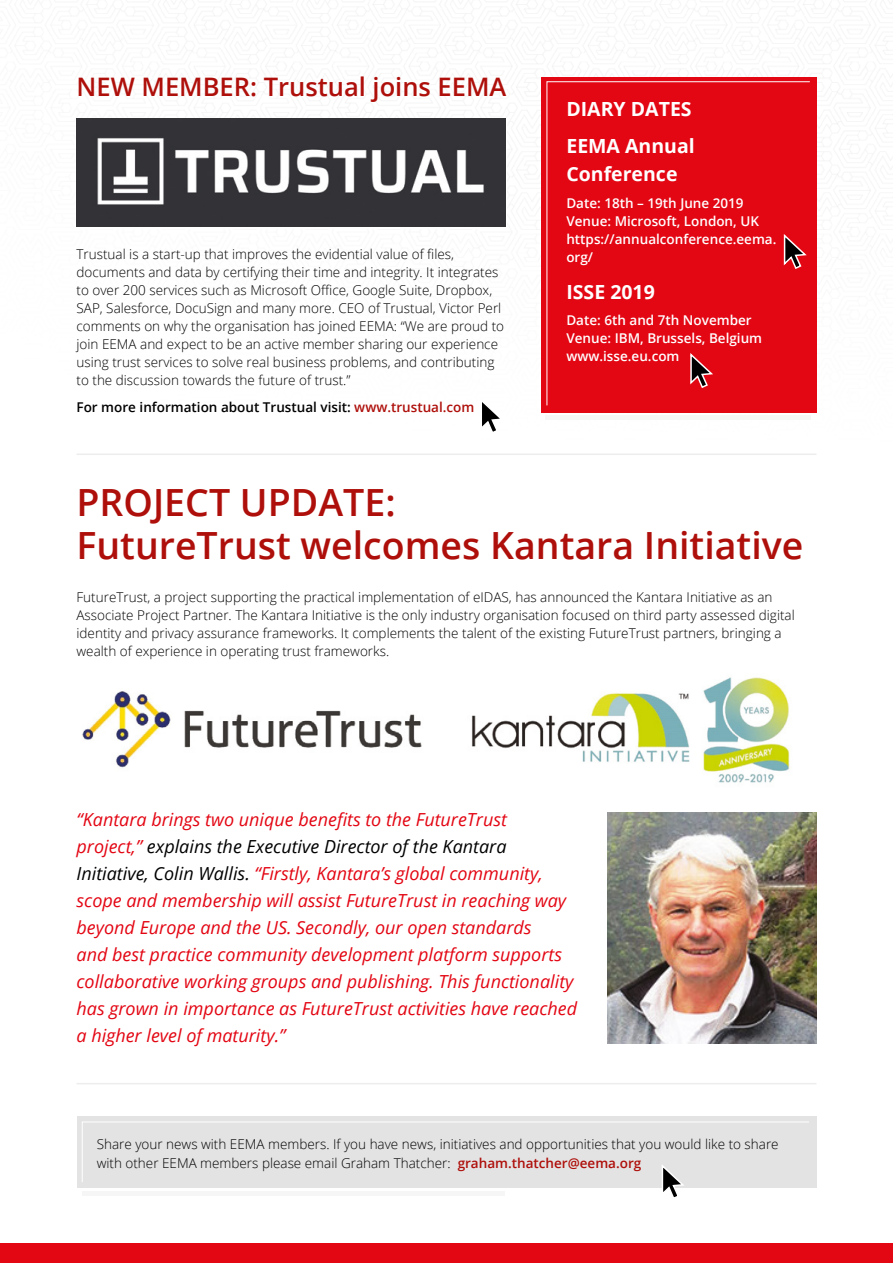
<style>
.page{position:relative;width:893px;height:1263px;background:#fff}
.page>*{position:absolute;margin:0;border:0;box-sizing:border-box;transform-origin:0 0}
.t1{font:600 37.5px/43.5px "Open Sans";color:#ae0f0a}
.t2{font:600 25.5px "Open Sans";color:#ae0f0a}
.t3{font:700 19.5px/37px "Open Sans";color:#fff}
.t4{font:italic 18px/27px "Open Sans";color:#e30613}
.t5{font:300 13.5px/18px "Open Sans";color:#000}
.t6{font:600 13.5px/18px "Open Sans";color:#fff}
.t7{font:600 13.5px "Open Sans";color:#000}
.s1{color:#ae0f0a}
.s2{color:#000}
.s3{font-weight:600;color:#ae0f0a}
</style>
<div class="page">
<div style="left:77px;top:1116px;width:739px;height:72px;background:#e3e3e3"></div>
<div style="left:0;top:1244px;width:893px;height:19px;background:#e30613"></div>
<img style="left:77px;top:118px;width:429px;height:109px">
<img style="left:82px;top:691px;width:340px;height:77px">
<img style="left:471px;top:677px;width:319px;height:106px">
<div style="left:545px;top:415px;width:266px;height:5px;background:#f6f6f6"></div>
<div style="left:541px;top:77px;width:275px;height:335px;background:#e30613"></div>
<svg style="left:546px;top:81px;width:264px;height:325px"></svg>
<svg style="left:82px;top:1121px;width:727px;height:61px"></svg>
<hr style="left:83px;top:1191px;width:422px;height:4px;background:#f6f6f6">
<svg style="left:482px;top:402px;width:18px;height:30px"></svg>
<svg style="left:689px;top:351px;width:26px;height:38px"></svg>
<svg style="left:782px;top:232px;width:26px;height:38px"></svg>
<hr style="left:77px;top:453px;width:739px;height:2px;background:#ededed">
<hr style="left:77px;top:1083px;width:739px;height:1px;background:#ededed">
<svg style="left:660px;top:1162px;width:26px;height:35px"></svg>
<img style="left:607px;top:812px;width:209px;height:232px">
<h2 class="t2" style="left:77px;top:69px;width:431px">NEW MEMBER: Trustual joins EEMA</h2>
<p class="t5" style="left:77px;top:245px;width:429px">Trustual is a start-up that improves the evidential value of files, documents and data by certifying their time and integrity. It integrates to over 200 services such as Microsoft Office, Google Suite, Dropbox, SAP, Salesforce, DocuSign and many more. CEO of Trustual, Victor Perl comments on why the organisation has joined EEMA: “We are proud to join EEMA and expect to be an active member sharing our experience using trust services to solve real business problems, and contributing to the discussion towards the future of trust.”</p>
<p class="t7" style="left:77px;top:397px;width:399px">For more information about Trustual visit: <span class="s1">www.trustual.com</span></p>
<h3 class="t3" style="left:566px;top:89px;width:130px">DIARY DATES<br>EEMA Annual</h3>
<h3 class="t3" style="left:566px;top:155px;width:113px">Conference</h3>
<p class="t6" style="left:566px;top:193px;width:212px">Date: 18th – 19th June 2019<br>Venue: Microsoft, London, UK https://annualconference.eema. org/</p>
<h3 class="t3" style="left:566px;top:272px;width:90px">ISSE 2019</h3>
<p class="t6" style="left:566px;top:311px;width:197px">Date: 6th and 7th November<br>Venue: IBM, Brussels, Belgium www.isse.eu.com</p>
<h1 class="t1" style="left:77px;top:479px;width:728px">PROJECT UPDATE:<br>FutureTrust welcomes Kantara Initiative</h1>
<p class="t5" style="left:77px;top:588px;width:720px">FutureTrust, a project supporting the practical implementation of eIDAS, has announced the Kantara Initiative as an Associate Project Partner. The Kantara Initiative is the only industry organisation focused on third party assessed digital identity and privacy assurance frameworks. It complements the talent of the existing FutureTrust partners, bringing a wealth of experience in operating trust frameworks.</p>
<p class="t4" style="left:77px;top:805px;width:502px">“Kantara brings two unique benefits to the FutureTrust<br>project,” <span class="s2">explains the Executive Director of the Kantara Initiative, Colin Wallis.</span> “Firstly, Kantara’s global community, scope and membership will assist FutureTrust in reaching way beyond Europe and the US. Secondly, our open standards<br>and best practice community development platform supports collaborative working groups and publishing. This functionality has grown in importance as FutureTrust activities have reached a higher level of maturity.”</p>
<p class="t5" style="left:97px;top:1134px;width:683px;line-height:19.5px">Share your news with EEMA members. If you have news, initiatives and opportunities that you would like to share with other EEMA members please email Graham Thatcher: <span class="s3">graham.thatcher@eema.org</span></p>
</div>
